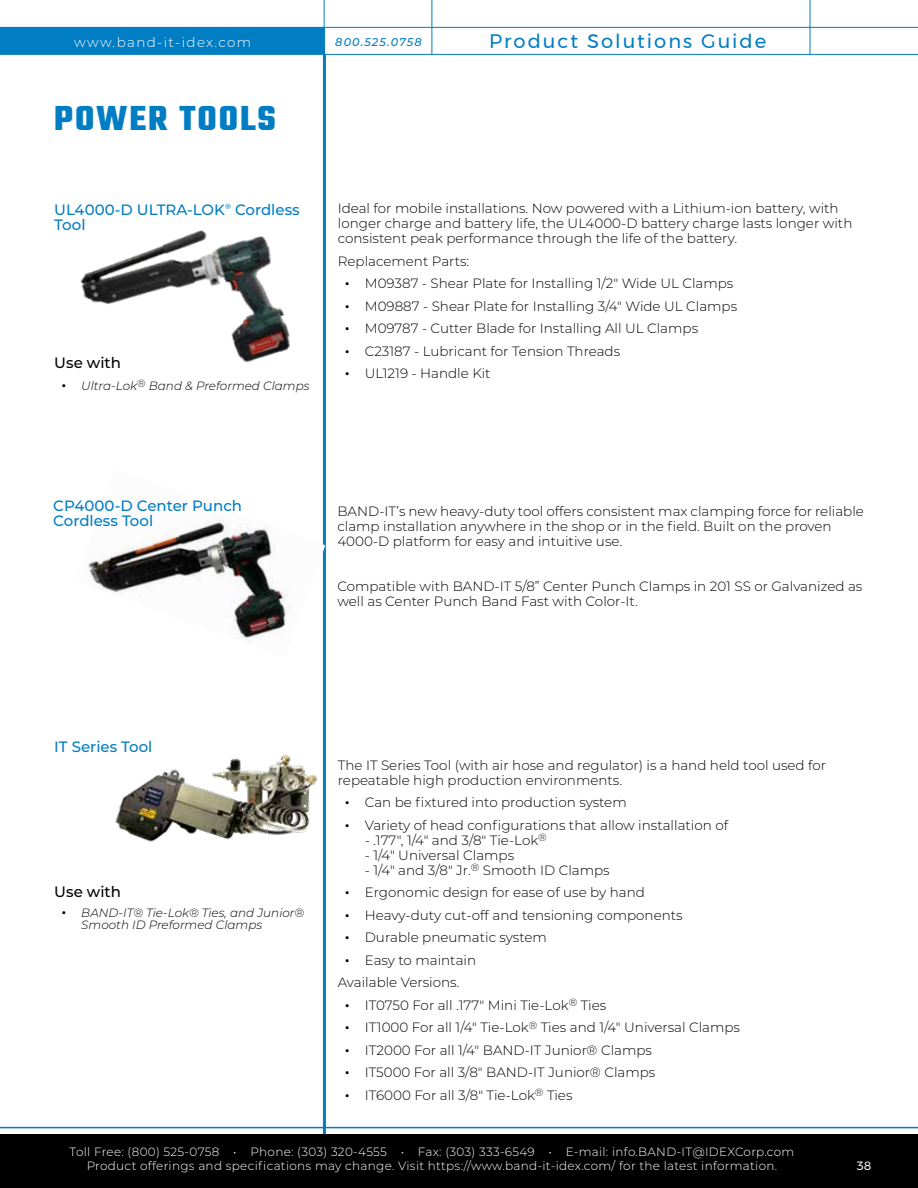
<style>
.page{position:relative;width:918px;height:1188px;background:#fff}
.page>*{position:absolute;margin:0;border:0;box-sizing:border-box;transform-origin:0 0}
.t1{font:700 37.5px "Teko";letter-spacing:.05em;color:#007dc3}
.t2{font:19.5px "Montserrat";letter-spacing:.1em;color:#007dc3}
.t3{font:500 15px/15px "Montserrat";color:#007dc3}
.t4{font:500 15px "Montserrat";color:#000}
.t5{font:300 13.5px/15px "Montserrat";color:#000}
.t6{font:300 13.5px "Montserrat";letter-spacing:.1em;color:#fff}
.t7{font:300 12px/14.4px "Montserrat";letter-spacing:.025em;color:#fff;text-align:center}
.t8{font:italic 300 12px/12px "Montserrat";color:#000}
.t9{font:12px "Montserrat";color:#fff}
.t10{font:italic 500 11.25px "Montserrat";letter-spacing:.1em;color:#007dc3}
.s1{font-family:"Arial";font-weight:400;font-style:normal}
.s2{font-family:"Arial";font-weight:400;font-size:12px}
</style>
<div class="page">
<div style="left:0;top:1134px;width:918px;height:54px;background:#000"></div>
<hr style="left:0;top:54px;width:918px;height:1px;background:#007dc3">
<div style="left:0;top:27px;width:325px;height:27px;background:#007dc3"></div>
<hr style="left:324px;top:0;width:1px;height:54px;background:#007dc3">
<hr style="left:432px;top:0;width:1px;height:54px;background:#007dc3">
<hr style="left:810px;top:0;width:1px;height:54px;background:#007dc3">
<hr style="left:0;top:27px;width:918px;height:1px;background:#007dc3">
<hr style="left:0;top:1127px;width:918px;height:1px;background:#007dc3">
<img style="left:80px;top:173px;width:243px;height:210px">
<img style="left:115px;top:754px;width:202px;height:88px">
<hr style="left:323px;top:54px;width:3px;height:1080px;background:#007dc3">
<img style="left:87px;top:469px;width:238px;height:188px">
<p class="t6" style="left:74px;top:33px;width:179px">www.band-it-idex.com</p>
<p class="t10" style="left:335px;top:34px;width:88px">800.525.0758</p>
<h1 class="t1" style="left:54px;top:94px;width:223px">POWER TOOLS</h1>
<h2 class="t2" style="left:489px;top:26px;width:279px">Product Solutions Guide</h2>
<p class="t3" style="left:54px;top:201px;width:247px">UL4000-D ULTRA-LOK<sup>®</sup> Cordless<br>Tool</p>
<p class="t4" style="left:54px;top:352px;width:68px">Use with</p>
<p class="t8" style="left:62px;top:380px;width:249px"><span class="s1">•</span> Ultra-Lok<sup>®</sup> Band &amp; Preformed Clamps</p>
<p class="t5" style="left:338px;top:200px;width:516px">Ideal for mobile installations. Now powered with a Lithium-ion battery, with longer charge and battery life, the UL4000-D battery charge lasts longer with consistent peak performance through the life of the battery.</p>
<p class="t5" style="left:338px;top:253px;width:133px">Replacement Parts:</p>
<p class="t5" style="left:345px;top:275px;width:390px"><span class="s2">•</span> M09387 - Shear Plate for Installing 1/2" Wide UL Clamps</p>
<p class="t5" style="left:345px;top:298px;width:393px"><span class="s2">•</span> M09887 - Shear Plate for Installing 3/4" Wide UL Clamps</p>
<p class="t5" style="left:345px;top:320px;width:354px"><span class="s2">•</span> M09787 - Cutter Blade for Installing All UL Clamps</p>
<p class="t5" style="left:345px;top:343px;width:276px"><span class="s2">•</span> C23187 - Lubricant for Tension Threads</p>
<p class="t5" style="left:345px;top:365px;width:147px"><span class="s2">•</span> UL1219 - Handle Kit</p>
<p class="t3" style="left:53px;top:497px;width:190px">CP4000-D Center Punch<br>Cordless Tool</p>
<p class="t5" style="left:338px;top:503px;width:528px">BAND-IT’s new heavy-duty tool offers consistent max clamping force for reliable clamp installation anywhere in the shop or in the field. Built on the proven<br>4000-D platform for easy and intuitive use.</p>
<p class="t5" style="left:338px;top:578px;width:526px">Compatible with BAND-IT 5/8” Center Punch Clamps in 201 SS or Galvanized as well as Center Punch Band Fast with Color-It.</p>
<p class="t3" style="left:54px;top:739px;width:100px">IT Series Tool</p>
<p class="t4" style="left:54px;top:882px;width:68px">Use with</p>
<p class="t8" style="left:81px;top:906px;width:224px;text-indent:-20px"><span class="s1">•</span> BAND-IT® Tie-Lok® Ties, and Junior®<br>Smooth ID Preformed Clamps</p>
<p class="t5" style="left:338px;top:757px;width:490px">The IT Series Tool (with air hose and regulator) is a hand held tool used for repeatable high production environments.</p>
<p class="t5" style="left:345px;top:794px;width:283px"><span class="s2">•</span> Can be fixtured into production system</p>
<p class="t5" style="left:345px;top:817px;width:384px"><span class="s2">•</span> Variety of head configurations that allow installation of</p>
<p class="t5" style="left:365px;top:832px;width:184px">- .177", 1/4" and 3/8" Tie-Lok<sup>®</sup></p>
<p class="t5" style="left:365px;top:847px;width:151px">- 1/4" Universal Clamps</p>
<p class="t5" style="left:365px;top:862px;width:246px">- 1/4" and 3/8" Jr.<sup>®</sup> Smooth ID Clamps</p>
<p class="t5" style="left:345px;top:884px;width:301px"><span class="s2">•</span> Ergonomic design for ease of use by hand</p>
<p class="t5" style="left:345px;top:907px;width:339px"><span class="s2">•</span> Heavy-duty cut-off and tensioning components</p>
<p class="t5" style="left:345px;top:929px;width:203px"><span class="s2">•</span> Durable pneumatic system</p>
<p class="t5" style="left:338px;top:948px;width:140px;line-height:22.5px;text-indent:8px"><span class="s2">•</span> Easy to maintain<br>Available Versions.</p>
<p class="t5" style="left:345px;top:997px;width:262px"><span class="s2">•</span> IT0750 For all .177" Mini Tie-Lok<sup>®</sup> Ties</p>
<p class="t5" style="left:345px;top:1019px;width:396px"><span class="s2">•</span> IT1000 For all 1/4" Tie-Lok<sup>®</sup> Ties and 1/4" Universal Clamps</p>
<p class="t5" style="left:345px;top:1042px;width:308px"><span class="s2">•</span> IT2000 For all 1/4" BAND-IT Junior® Clamps</p>
<p class="t5" style="left:345px;top:1064px;width:312px"><span class="s2">•</span> IT5000 For all 3/8" BAND-IT Junior® Clamps</p>
<p class="t5" style="left:345px;top:1087px;width:229px"><span class="s2">•</span> IT6000 For all 3/8" Tie-Lok<sup>®</sup> Ties</p>
<p class="t7" style="left:70px;top:1144px;width:726px">Toll Free: (800) 525-0758 • Phone: (303) 320-4555 • Fax: (303) 333-6549 • E-mail: info.BAND-IT@IDEXCorp.com<br>Product offerings and specifications may change. Visit https://www.band-it-idex.com/ for the latest information.</p>
<p class="t9" style="left:857px;top:1156px;width:16px">38</p>
</div>
